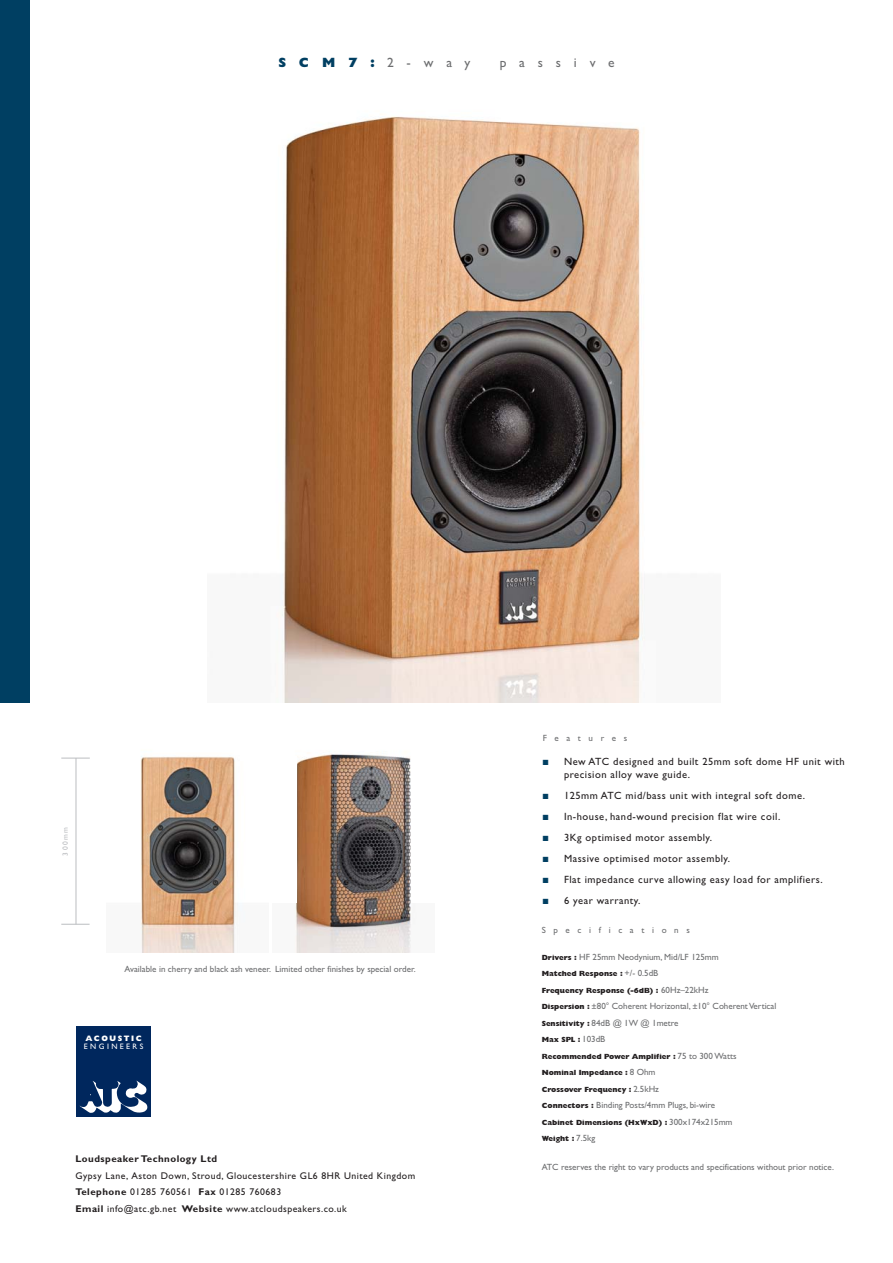
<style>
.page{position:relative;width:893px;height:1263px;background:#fff}
.page>*{position:absolute;margin:0;border:0;box-sizing:border-box;transform-origin:0 0}
.t1{font:800 13.5px "Gill Sans";color:#003f62}
.t2{font:13.5px "Gill Sans";letter-spacing:.95em;color:#6d6e70}
.t3{font:10.5px/13.5px "Gill Sans";letter-spacing:.05em;color:#231f20}
.t4{font:9.75px/16.5px "Gill Sans";letter-spacing:.05em;color:#231f20}
.t5{font:700 9.75px "Gill Sans";letter-spacing:.05em;color:#231f20}
.t6{font:9px/16.5px "Gill Sans";color:#6d6e70}
.t7{font:9px "Gill Sans";letter-spacing:.85em;color:#6d6e70}
.t8{font:7.95px "Gill Sans";letter-spacing:.3em;color:#fff}
.t9{font:800 7.95px "Gill Sans";letter-spacing:.2em;color:#fff}
.t10{font:800 7.5px "Gill Sans";color:#231f20}
.t11{font:7.5px "Gill Sans";letter-spacing:.2em;color:#bbbdc0}
.s1{font-weight:400;color:#6d6e70}
.s2{font-weight:700}
.s3{color:#003f62}
.s4{font-weight:800;font-size:7.5px;color:#231f20}
.s5{font-weight:400;font-size:9px;color:#6d6e70}
</style>
<div class="page">
<img style="left:282px;top:116px;width:363px;height:586px">
<div style="left:77px;top:1026px;width:74px;height:91px;background:#00275d"></div>
<svg style="left:80px;top:1081px;width:68px;height:32px"></svg>
<div style="left:0;top:0;width:30px;height:702px;background:#003f62"></div>
<img style="left:295px;top:754px;width:116px;height:198px">
<img style="left:140px;top:756px;width:100px;height:196px">
<svg style="left:61px;top:758px;width:29px;height:1px"></svg>
<hr style="left:76px;top:758px;width:1px;height:166px;background:#bbbdc0">
<svg style="left:61px;top:924px;width:29px;height:1px"></svg>
<div style="left:272px;top:756px;width:24px;height:146px;background:#fff"></div>
<h1 class="t1" style="left:278px;top:57px;width:193px">SCM7:<span class="s1">2-way</span></h1>
<h1 class="t2" style="left:500px;top:57px;width:116px">passive</h1>
<p class="t11" style="left:63px;top:855px;width:30px;rotate:-90deg">300mm</p>
<p class="t6" style="left:124px;top:962px;width:293px">Available in cherry and black ash veneer. Limited other finishes by special order.</p>
<p class="t9" style="left:86px;top:1035px;width:58px">ACOUSTIC</p>
<p class="t8" style="left:84px;top:1044px;width:61px">ENGINEERS</p>
<p class="t5" style="left:76px;top:1155px;width:143px">Loudspeaker Technology Ltd</p>
<p class="t4" style="left:76px;top:1168px;width:341px">Gypsy Lane, Aston Down, Stroud, Gloucestershire GL6 8HR United Kingdom<br><span class="s2">Telephone</span> 01285 760561 <span class="s2">Fax</span> 01285 760683<br><span class="s2">Email</span> info@atc.gb.net <span class="s2">Website</span> www.atcloudspeakers.co.uk</p>
<p class="t7" style="left:543px;top:735px;width:86px">Features</p>
<p class="t3" style="left:564px;top:756px;width:282px;text-indent:-21px"><span class="s3">■</span> New ATC designed and built 25mm soft dome HF unit with precision alloy wave guide.</p>
<p class="t3" style="left:543px;top:790px;width:264px"><span class="s3">■</span> 125mm ATC mid/bass unit with integral soft dome.</p>
<p class="t3" style="left:543px;top:811px;width:239px"><span class="s3">■</span> In-house, hand-wound precision flat wire coil.</p>
<p class="t3" style="left:543px;top:832px;width:171px"><span class="s3">■</span> 3Kg optimised motor assembly.</p>
<p class="t3" style="left:543px;top:853px;width:189px"><span class="s3">■</span> Massive optimised motor assembly.</p>
<p class="t3" style="left:543px;top:874px;width:281px"><span class="s3">■</span> Flat impedance curve allowing easy load for amplifiers.</p>
<p class="t3" style="left:543px;top:895px;width:99px"><span class="s3">■</span> 6 year warranty.</p>
<p class="t7" style="left:542px;top:926px;width:150px">Specifications</p>
<p class="t6" style="left:542px;top:949px;width:178px"><span class="s4">Drivers :</span> HF 25mm Neodynium, Mid/LF 125mm</p>
<p class="t10" style="left:542px;top:971px;width:118px">Matched Response : <span class="s5">+/- 0.5dB</span></p>
<p class="t10" style="left:542px;top:988px;width:168px">Frequency Response (-6dB) : <span class="s5">60Hz–22kHz</span></p>
<p class="t6" style="left:542px;top:999px;width:236px"><span class="s4">Dispersion :</span> ±80° Coherent Horizontal, ±10° Coherent Vertical<br><span class="s4">Sensitivity :</span> 84dB @ 1W @ 1metre</p>
<p class="t10" style="left:542px;top:1037px;width:65px">Max SPL : <span class="s5">103dB</span></p>
<p class="t10" style="left:542px;top:1054px;width:196px">Recommended Power Amplifier : <span class="s5">75 to 300 Watts</span></p>
<p class="t10" style="left:542px;top:1070px;width:115px">Nominal Impedance : <span class="s5">8 Ohm</span></p>
<p class="t10" style="left:542px;top:1087px;width:119px">Crossover Frequency : <span class="s5">2.5kHz</span></p>
<p class="t6" style="left:542px;top:1098px;width:175px"><span class="s4">Connectors :</span> Binding Posts/4mm Plugs, bi-wire</p>
<p class="t10" style="left:542px;top:1120px;width:192px">Cabinet Dimensions (HxWxD) : <span class="s5">300x174x215mm</span></p>
<p class="t10" style="left:542px;top:1136px;width:55px">Weight : <span class="s5">7.5kg</span></p>
<p class="t6" style="left:542px;top:1159px;width:294px">ATC reserves the right to vary products and specifications without prior notice.</p>
</div>
